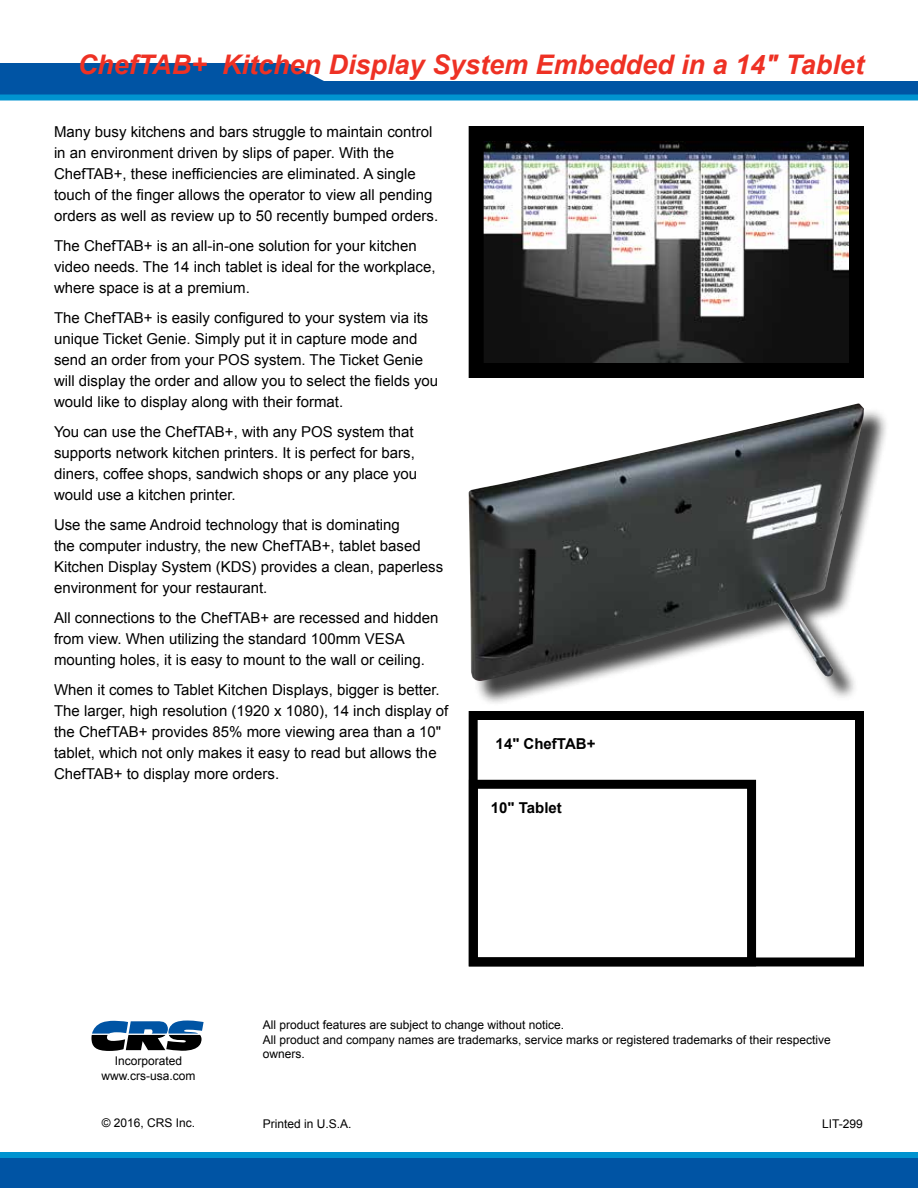
<style>
.page{position:relative;width:918px;height:1188px;background:#fff}
.page>*{position:absolute;margin:0;border:0;box-sizing:border-box;transform-origin:0 0}
.t1{font:italic 700 27px "Arial";color:#ee3124}
.t2{font:15px/21px "Arial";color:#000}
.t3{font:700 15px "Arial";color:#000}
.t4{font:12px/14.4px "Arial";color:#000;text-align:center}
</style>
<div class="page">
<svg style="left:0;top:63px;width:918px;height:31px"></svg>
<div style="left:0;top:94px;width:918px;height:6px;background:#0093d0"></div>
<div style="left:0;top:1152px;width:918px;height:36px;background:#0054a4"></div>
<div style="left:0;top:1152px;width:918px;height:6px;background:#0093d0"></div>
<div style="left:472px;top:407px;width:417px;height:299px;background:#000;opacity:.75"></div>
<img style="left:469px;top:404px;width:395px;height:277px">
<img style="left:485px;top:142px;width:363px;height:220px">
<div style="left:469px;top:126px;width:395px;height:252px;border:15px solid #000"></div>
<svg style="left:91px;top:1021px;width:113px;height:30px"></svg>
<div style="left:469px;top:711px;width:395px;height:255px;border:9px solid #000"></div>
<div style="left:469px;top:780px;width:287px;height:186px;border:9px solid #000"></div>
<h1 class="t1" style="left:78px;top:46px;width:788px">ChefTAB+ Kitchen Display System Embedded in a 14" Tablet</h1>
<p class="t2" style="left:54px;top:121px;width:386px">Many busy kitchens and bars struggle to maintain control in an environment driven by slips of paper. With the ChefTAB+, these inefficiencies are eliminated. A single touch of the finger allows the operator to view all pending orders as well as review up to 50 recently bumped orders.</p>
<p class="t2" style="left:54px;top:235px;width:383px">The ChefTAB+ is an all-in-one solution for your kitchen video needs. The 14 inch tablet is ideal for the workplace, where space is at a premium.</p>
<p class="t2" style="left:54px;top:307px;width:386px">The ChefTAB+ is easily configured to your system via its unique Ticket Genie. Simply put it in capture mode and send an order from your POS system. The Ticket Genie will display the order and allow you to select the fields you would like to display along with their format.</p>
<p class="t2" style="left:54px;top:421px;width:365px">You can use the ChefTAB+, with any POS system that supports network kitchen printers. It is perfect for bars, diners, coffee shops, sandwich shops or any place you would use a kitchen printer.</p>
<p class="t2" style="left:54px;top:514px;width:391px">Use the same Android technology that is dominating<br>the computer industry, the new ChefTAB+, tablet based Kitchen Display System (KDS) provides a clean, paperless environment for your restaurant.</p>
<p class="t2" style="left:54px;top:607px;width:386px">All connections to the ChefTAB+ are recessed and hidden from view. When utilizing the standard 100mm VESA mounting holes, it is easy to mount to the wall or ceiling.</p>
<p class="t2" style="left:54px;top:679px;width:396px">When it comes to Tablet Kitchen Displays, bigger is better.<br>The larger, high resolution (1920 x 1080), 14 inch display of the ChefTAB+ provides 85% more viewing area than a 10" tablet, which not only makes it easy to read but allows the ChefTAB+ to display more orders.</p>
<p class="t3" style="left:496px;top:734px;width:101px">14" ChefTAB+</p>
<p class="t3" style="left:491px;top:797px;width:73px">10" Tablet</p>
<p class="t4" style="left:101px;top:1054px;width:96px">Incorporated www.crs-usa.com</p>
<p class="t4" style="left:102px;top:1116px;width:95px">© 2016, CRS Inc.</p>
<p class="t4" style="left:263px;top:1018px;width:570px;text-align:left">All product features are subject to change without notice.<br>All product and company names are trademarks, service marks or registered trademarks of their respective owners.</p>
<p class="t4" style="left:263px;top:1117px;width:90px">Printed in U.S.A.</p>
<p class="t4" style="left:822px;top:1117px;width:42px">LIT-299</p>
</div>
